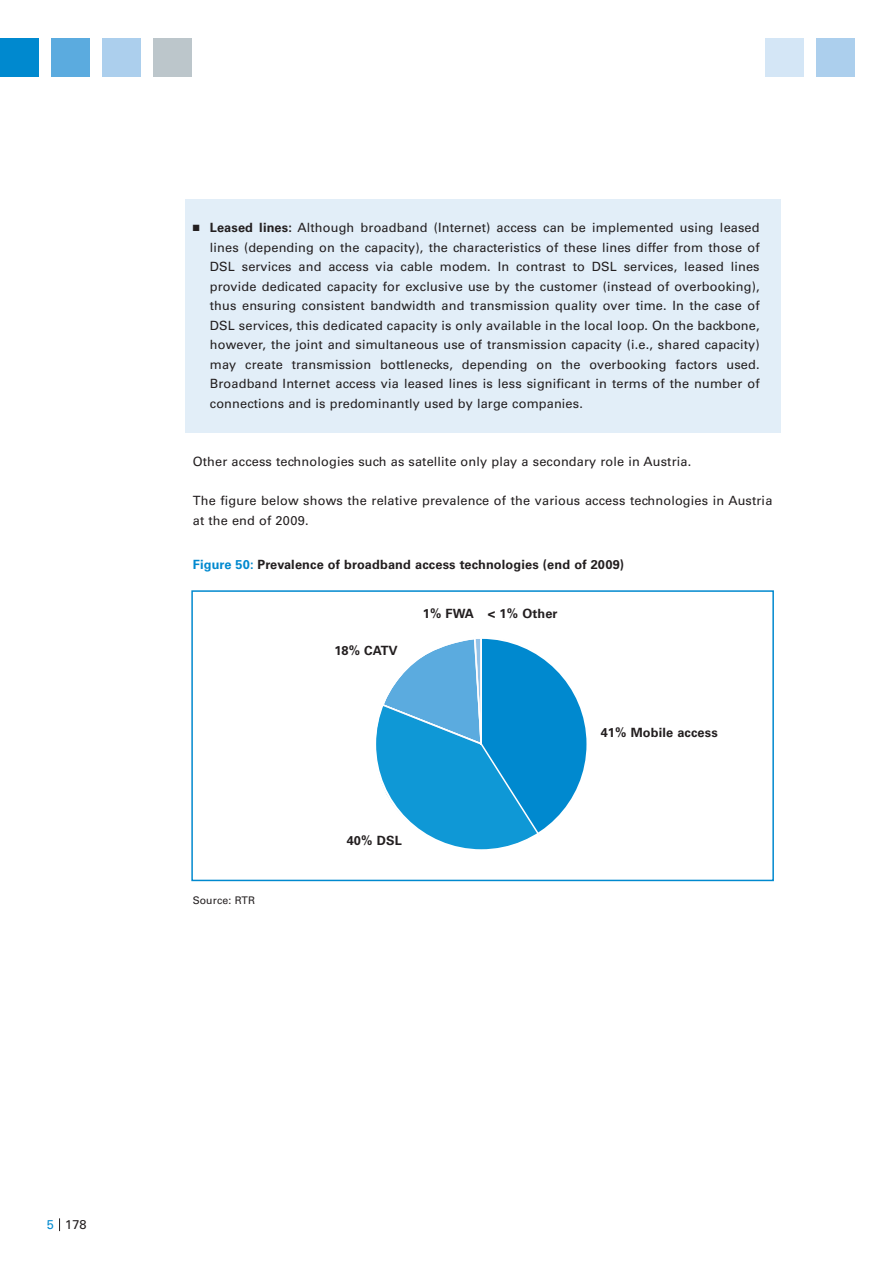
<style>
.page{position:relative;width:893px;height:1263px;background:#fff}
.page>*{position:absolute;margin:0;border:0;box-sizing:border-box;transform-origin:0 0}
.t1{font:12.75px/19.5px "Univers";letter-spacing:.01em;color:#231f20;text-align:justify}
.t2{font:700 12.75px "Univers";letter-spacing:.01em;color:#231f20}
.t3{font:10.5px "Univers";letter-spacing:.01em;color:#231f20}
.s1{font-weight:700}
.s2{color:#0089cf}
</style>
<div class="page">
<div style="left:185px;top:199px;width:595px;height:234px;background:#e2eef8"></div>
<svg style="left:59px;top:1218px;width:1px;height:13px"></svg>
<div style="left:153px;top:38px;width:38px;height:39px;background:#bcc6cb"></div>
<div style="left:102px;top:38px;width:38px;height:39px;background:#accfed"></div>
<div style="left:51px;top:38px;width:38px;height:39px;background:#5babdf"></div>
<div style="left:0;top:38px;width:38px;height:39px;background:#0089cf"></div>
<div style="left:816px;top:38px;width:39px;height:39px;background:#accfed"></div>
<div style="left:765px;top:38px;width:39px;height:39px;background:#d4e6f6"></div>
<div style="left:191px;top:590px;width:583px;height:291px;border:2px solid #0089cf"></div>
<svg style="left:377px;top:640px;width:209px;height:208px"></svg>
<p class="t1" style="left:210px;top:219px;width:551px;text-indent:-17px">■ <span class="s1">Leased lines:</span> Although broadband (Internet) access can be implemented using leased lines (depending on the capacity), the characteristics of these lines differ from those of DSL services and access via cable modem. In contrast to DSL services, leased lines provide dedicated capacity for exclusive use by the customer (instead of overbooking), thus ensuring consistent bandwidth and transmission quality over time. In the case of DSL services, this dedicated capacity is only available in the local loop. On the backbone, however, the joint and simultaneous use of transmission capacity (i.e., shared capacity) may create transmission bottlenecks, depending on the overbooking factors used.<br>Broadband Internet access via leased lines is less significant in terms of the number of connections and is predominantly used by large companies.</p>
<p class="t1" style="left:193px;top:453px;width:500px">Other access technologies such as satellite only play a secondary role in Austria.</p>
<p class="t1" style="left:193px;top:492px;width:581px">The figure below shows the relative prevalence of the various access technologies in Austria at the end of 2009.</p>
<p class="t2" style="left:193px;top:560px;width:433px"><span class="s2">Figure 50:</span> Prevalence of broadband access technologies (end of 2009)</p>
<p class="t3" style="left:193px;top:896px;width:64px">Source: RTR</p>
<p class="t2" style="left:334px;top:646px;width:65px">18% CATV</p>
<p class="t2" style="left:423px;top:609px;width:136px">1% FWA &lt; 1% Other</p>
<p class="t2" style="left:347px;top:835px;width:57px">40% DSL</p>
<p class="t2" style="left:601px;top:728px;width:119px">41% Mobile access</p>
<p class="t1" style="left:47px;top:1216px;width:41px"><span class="s2">5</span> 178</p>
</div>
